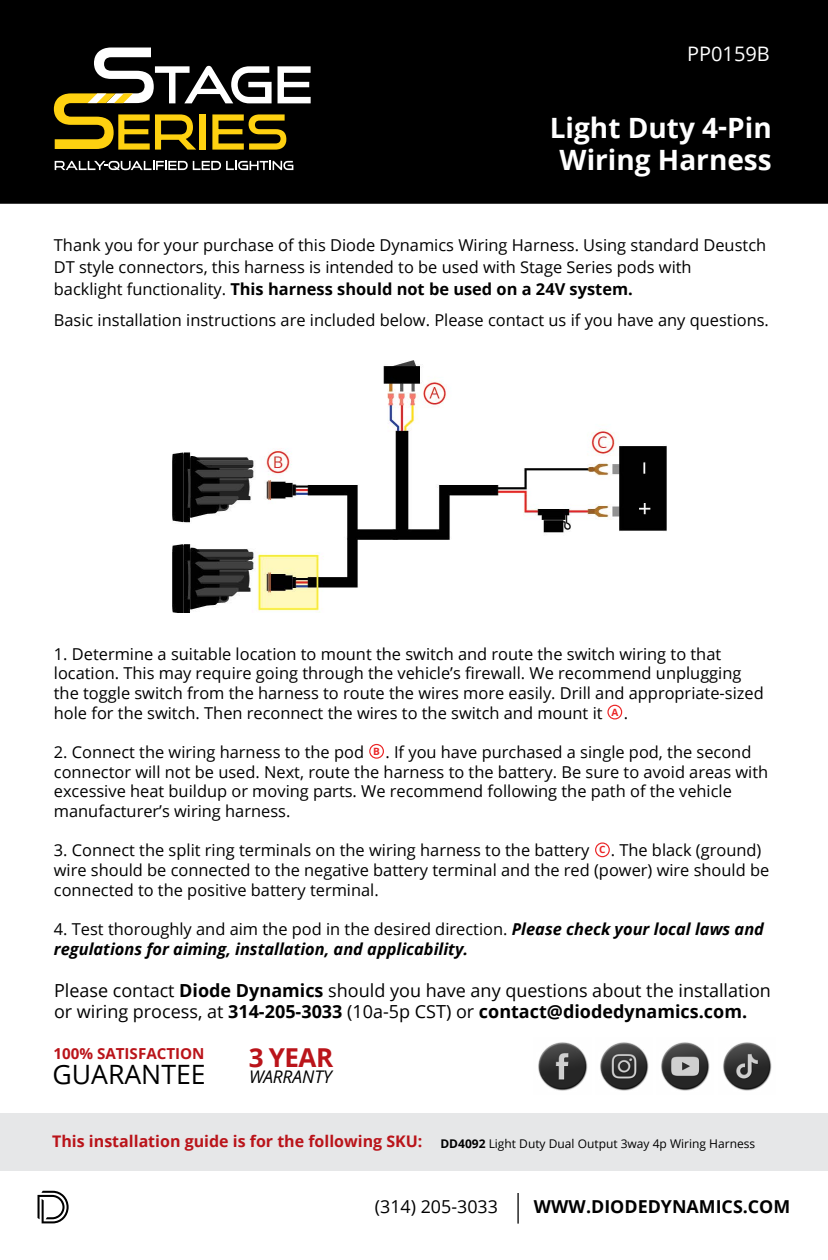
<style>
.page{position:relative;width:828px;height:1260px;background:#fff}
.page>*{position:absolute;margin:0;border:0;box-sizing:border-box;transform-origin:0 0}
.t1{font:700 28px/32px "Open Sans";color:#fff;text-align:center}
.t2{font:26.6px "Open Sans";color:#000}
.t3{font:700 26px "Open Sans";color:#ba141a}
.t4{font:20px "Open Sans";color:#fff}
.t5{font:18px/21.6px "Open Sans";color:#000}
.t6{font:700 17.8px "Open Sans";color:#000}
.t7{font:17.8px "Open Sans";color:#000}
.t8{font:italic 17.4px "Open Sans";color:#000}
.t9{font:16.4px/19.6px "Open Sans";color:#000}
.t10{font:italic 700 16.4px/19.6px "Open Sans";color:#000}
.t11{font:700 16px "Open Sans";color:#ba141a}
.t12{font:700 15.2px "Open Sans";color:#ba141a}
.t13{font:700 10px "Open Sans";color:#eb2627}
.s1{font-weight:700}
.s2{font-weight:400;font-style:normal}
.s3{font-size:12px;color:#000}
.s4{font-weight:400;font-size:12px;color:#000}
</style>
<div class="page">
<hr style="left:517px;top:1193px;width:2px;height:31px;background:#000">
<svg style="left:38px;top:1191px;width:31px;height:32px"></svg>
<div style="left:1px;top:1px;width:826px;height:202px;background:#000"></div>
<div style="left:0;top:0;width:828px;height:204px;border:1px solid #000"></div>
<svg style="left:55px;top:161px;width:238px;height:9px"></svg>
<svg style="left:54px;top:48px;width:257px;height:102px"></svg>
<div style="left:595px;top:842px;width:15px;height:15px;border:1px solid #eb2627;border-radius:50%"></div>
<div style="left:607px;top:705px;width:15px;height:14px;border:1px solid #eb2627;border-radius:50%"></div>
<div style="left:369px;top:744px;width:15px;height:15px;border:1px solid #eb2627;border-radius:50%"></div>
<img style="left:538px;top:1042px;width:50px;height:49px">
<img style="left:600px;top:1042px;width:49px;height:49px">
<img style="left:723px;top:1042px;width:49px;height:49px">
<img style="left:661px;top:1042px;width:49px;height:49px">
<img style="left:172px;top:360px;width:494px;height:253px">
<div style="left:0;top:1113px;width:828px;height:58px;background:#e6e7e8"></div>
<p class="t4" style="left:687px;top:40px;width:84px">PP0159B</p>
<h1 class="t1" style="left:550px;top:111px;width:224px">Light Duty 4-Pin<br>Wiring Harness</h1>
<p class="t9" style="left:54px;top:234px;width:714px;line-height:22px">Thank you for your purchase of this Diode Dynamics Wiring Harness. Using standard Deustch<br>DT style connectors, this harness is intended to be used with Stage Series pods with<br>backlight functionality. <span class="s1">This harness should not be used on a 24V system.</span></p>
<p class="t9" style="left:54px;top:310px;width:717px">Basic installation instructions are included below. Please contact us if you have any questions.</p>
<p class="t9" style="left:54px;top:643px;width:711px">1. Determine a suitable location to mount the switch and route the switch wiring to that location. This may require going through the vehicle’s firewall. We recommend unplugging the toggle switch from the harness to route the wires more easily. Drill and appropriate-sized hole for the switch. Then reconnect the wires to the switch and mount it</p>
<p class="t9" style="left:624px;top:702px;width:6px">.</p>
<p class="t9" style="left:54px;top:742px;width:312px">2. Connect the wiring harness to the pod</p>
<p class="t13" style="left:611px;top:705px;width:8px">A</p>
<p class="t9" style="left:54px;top:742px;width:716px;text-indent:332px">. If you have purchased a single pod, the second connector will not be used. Next, route the harness to the battery. Be sure to avoid areas with excessive heat buildup or moving parts. We recommend following the path of the vehicle manufacturer’s wiring harness.</p>
<p class="t9" style="left:54px;top:840px;width:537px">3. Connect the split ring terminals on the wiring harness to the battery</p>
<p class="t13" style="left:373px;top:744px;width:8px">B</p>
<p class="t9" style="left:54px;top:840px;width:717px;text-indent:557px">. The black (ground) wire should be connected to the negative battery terminal and the red (power) wire should be connected to the positive battery terminal.</p>
<p class="t10" style="left:54px;top:919px;width:712px"><span class="s2">4. Test thoroughly and aim the pod in the desired direction.</span> Please check your local laws and regulations for aiming, installation, and applicability.</p>
<p class="t13" style="left:599px;top:843px;width:8px">C</p>
<p class="t5" style="left:54px;top:979px;width:719px">Please contact <span class="s1">Diode Dynamics</span> should you have any questions about the installation or wiring process, at <span class="s1">314-205-3033</span> (10a-5p CST) or <span class="s1">contact@diodedynamics.com.</span></p>
<p class="t12" style="left:53px;top:1042px;width:153px">100% SATISFACTION</p>
<h2 class="t2" style="left:52px;top:1056px;width:155px">GUARANTEE</h2>
<h3 class="t3" style="left:249px;top:1039px;width:86px">3 YEAR</h3>
<p class="t8" style="left:249px;top:1065px;width:84px">WARRANTY</p>
<p class="t11" style="left:52px;top:1130px;width:705px">This installation guide is for the following SKU: <span class="s3">DD4092</span> <span class="s4">Light Duty Dual Output 3way 4p Wiring Harness</span></p>
<p class="t7" style="left:375px;top:1194px;width:125px">(314) 205-3033</p>
<p class="t6" style="left:534px;top:1194px;width:258px">WWW.DIODEDYNAMICS.COM</p>
</div>
